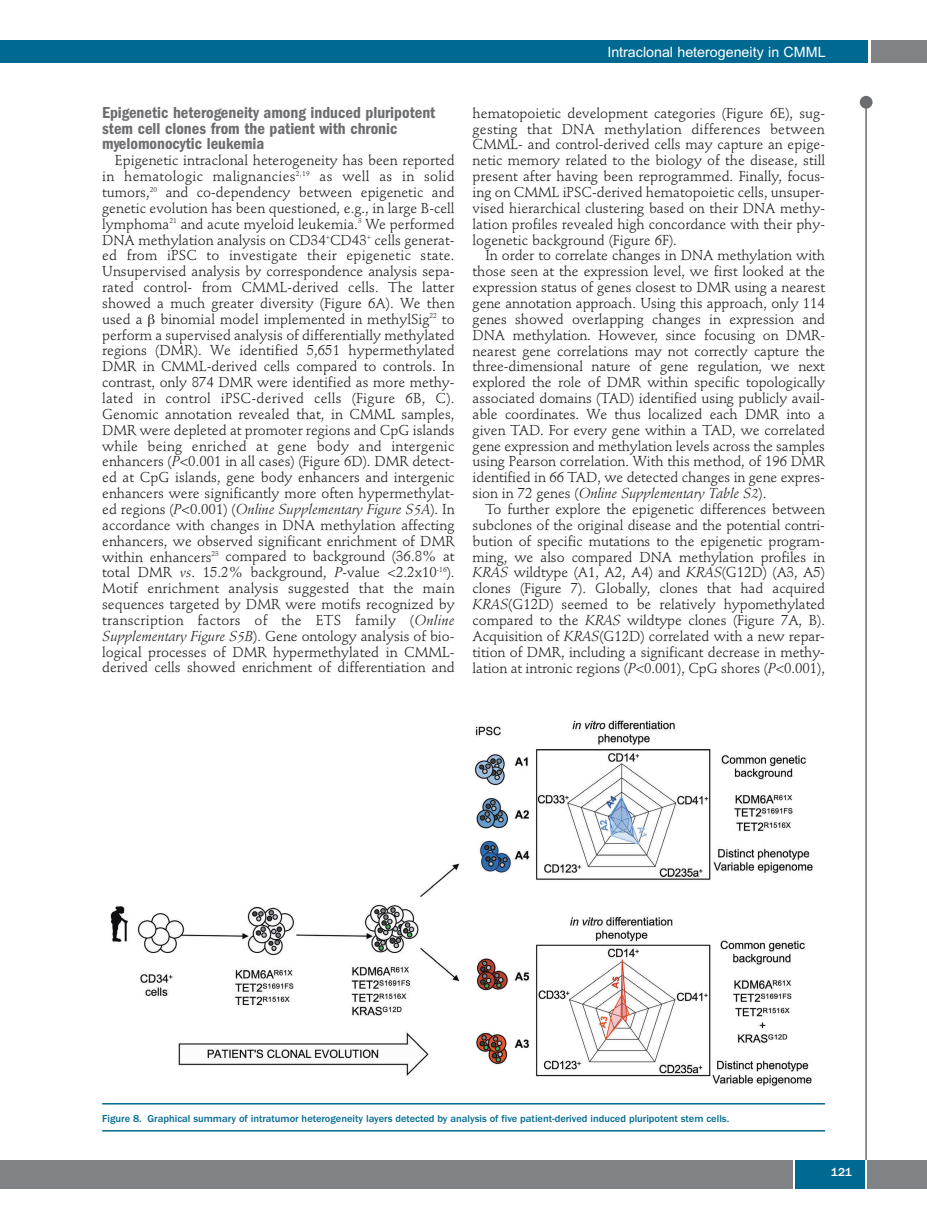
<style>
.page{position:relative;width:927px;height:1225px;background:#fff}
.page>*{position:absolute;margin:0;border:0;box-sizing:border-box;transform-origin:0 0}
.t1{font:600 condensed 16.5px/15.9px "Franklin Gothic";color:#6c6d70}
.t2{font:14.25px/15.9px "Stempel Schneidler";color:#231f20;text-align:justify}
.t3{font:14.25px "Arial";color:#fff}
.t4{font:500 12px "Franklin Gothic";color:#fff}
.t5{font:500 10.5px "Franklin Gothic";color:#006991}
.s1{font-style:italic}
</style>
<div class="page">
<div style="left:860px;top:96px;width:12px;height:13px;background:#6c6d70;border-radius:50%"></div>
<hr style="left:865px;top:98px;width:2px;height:1062px;background:#6c6d70">
<div style="left:871px;top:40px;width:56px;height:22px;background:#808285"></div>
<div style="left:18px;top:40px;width:849px;height:22px;background:#006991"></div>
<div style="left:17px;top:1160px;width:910px;height:28px;background:#808285"></div>
<div style="left:795px;top:1160px;width:70px;height:28px;background:#006991"></div>
<hr style="left:793px;top:1160px;width:2px;height:28px;background:#fff">
<hr style="left:865px;top:1160px;width:2px;height:28px;background:#fff">
<div style="left:0;top:40px;width:19px;height:22px;background:#006991"></div>
<div style="left:0;top:1160px;width:18px;height:28px;background:#808285"></div>
<img style="left:110px;top:720px;width:704px;height:366px">
<hr style="left:102px;top:1103px;width:723px;height:1px;background:#006991">
<hr style="left:102px;top:1130px;width:723px;height:1px;background:#006991">
<p class="t3" style="left:607px;top:44px;width:220px">Intraclonal heterogeneity in CMML</p>
<p class="t1" style="left:102px;top:106px;width:335px">Epigenetic heterogeneity among induced pluripotent stem cell clones from the patient with chronic myelomonocytic leukemia</p>
<p class="t2" style="left:102px;top:154px;width:354px;text-indent:13px">Epigenetic intraclonal heterogeneity has been reported in hematologic malignancies<sup>2,19</sup> as well as in solid tumors,<sup>20</sup> and co-dependency between epigenetic and genetic evolution has been questioned, e.g., in large B-cell lymphoma<sup>21</sup> and acute myeloid leukemia.<sup>3</sup> We performed DNA methylation analysis on CD34<sup>+</sup>CD43<sup>+</sup> cells generat&shy;ed from iPSC to investigate their epigenetic state.<br>Unsupervised analysis by correspondence analysis sepa&shy;rated control- from CMML-derived cells. The latter showed a much greater diversity (Figure 6A). We then used a</p>
<p class="t2" style="left:102px;top:312px;width:354px;text-indent:58px">binomial model implemented in methylSig<sup>22</sup> to perform a supervised analysis of differentially methylated regions (DMR). We identified 5,651 hypermethylated DMR in CMML-derived cells compared to controls. In contrast, only 874 DMR were identified as more methy&shy;lated in control iPSC-derived cells (Figure 6B, C).<br>Genomic annotation revealed that, in CMML samples, DMR were depleted at promoter regions and CpG islands while being enriched at gene body and intergenic enhancers (<span class="s1">P</span>&lt;0.001 in all cases) (Figure 6D). DMR detect&shy;ed at CpG islands, gene body enhancers and intergenic enhancers were significantly more often hypermethylat&shy;ed regions (<span class="s1">P</span>&lt;0.001) (<span class="s1">Online Supplementary Figure S5A</span>). In accordance with changes in DNA methylation affecting enhancers, we observed significant enrichment of DMR within enhancers<sup>23</sup> compared to background (36.8% at total DMR <span class="s1">vs</span>. 15.2% background, <span class="s1">P</span>-value &lt;2.2x10<sup>-16</sup>).<br>Motif enrichment analysis suggested that the main sequences targeted by DMR were motifs recognized by transcription factors of the ETS family (<span class="s1">Online Supplementary Figure S5B</span>). Gene ontology analysis of bio&shy;logical processes of DMR hypermethylated in CMML&shy;derived cells showed enrichment of differentiation and</p>
<p class="t2" style="left:473px;top:106px;width:354px">hematopoietic development categories (Figure 6E), sug&shy;gesting that DNA methylation differences between CMML- and control-derived cells may capture an epige&shy;netic memory related to the biology of the disease, still present after having been reprogrammed. Finally, focus&shy;ing on CMML iPSC-derived hematopoietic cells, unsuper&shy;vised hierarchical clustering based on their DNA methy&shy;lation profiles revealed high concordance with their phy&shy;logenetic background (Figure 6F).</p>
<p class="t2" style="left:473px;top:249px;width:354px;text-indent:13px">In order to correlate changes in DNA methylation with those seen at the expression level, we first looked at the expression status of genes closest to DMR using a nearest gene annotation approach. Using this approach, only 114 genes showed overlapping changes in expression and DNA methylation. However, since focusing on DMR&shy;nearest gene correlations may not correctly capture the three-dimensional nature of gene regulation, we next explored the role of DMR within specific topologically associated domains (TAD) identified using publicly avail&shy;able coordinates. We thus localized each DMR into a given TAD. For every gene within a TAD, we correlated gene expression and methylation levels across the samples using Pearson correlation. With this method, of 196 DMR identified in 66 TAD, we detected changes in gene expres&shy;sion in 72 genes (<span class="s1">Online Supplementary Table S2</span>).</p>
<p class="t2" style="left:473px;top:502px;width:354px;text-indent:13px">To further explore the epigenetic differences between subclones of the original disease and the potential contri&shy;bution of specific mutations to the epigenetic program&shy;ming, we also compared DNA methylation profiles in <span class="s1">KRAS</span> wildtype (A1, A2, A4) and <span class="s1">KRAS</span>(G12D) (A3, A5) clones (Figure 7). Globally, clones that had acquired <span class="s1">KRAS</span>(G12D) seemed to be relatively hypomethylated compared to the <span class="s1">KRAS</span> wildtype clones (Figure 7A, B).<br>Acquisition of <span class="s1">KRAS</span>(G12D) correlated with a new repar&shy;tition of DMR, including a significant decrease in methy&shy;lation at intronic regions (<span class="s1">P</span>&lt;0.001), CpG shores (<span class="s1">P</span>&lt;0.001),</p>
<p class="t5" style="left:102px;top:1111px;width:628px">Figure 8. Graphical summary of intratumor heterogeneity layers detected by analysis of five patient-derived induced pluripotent stem cells.</p>
<p class="t4" style="left:831px;top:1165px;width:22px">121</p>
</div>
